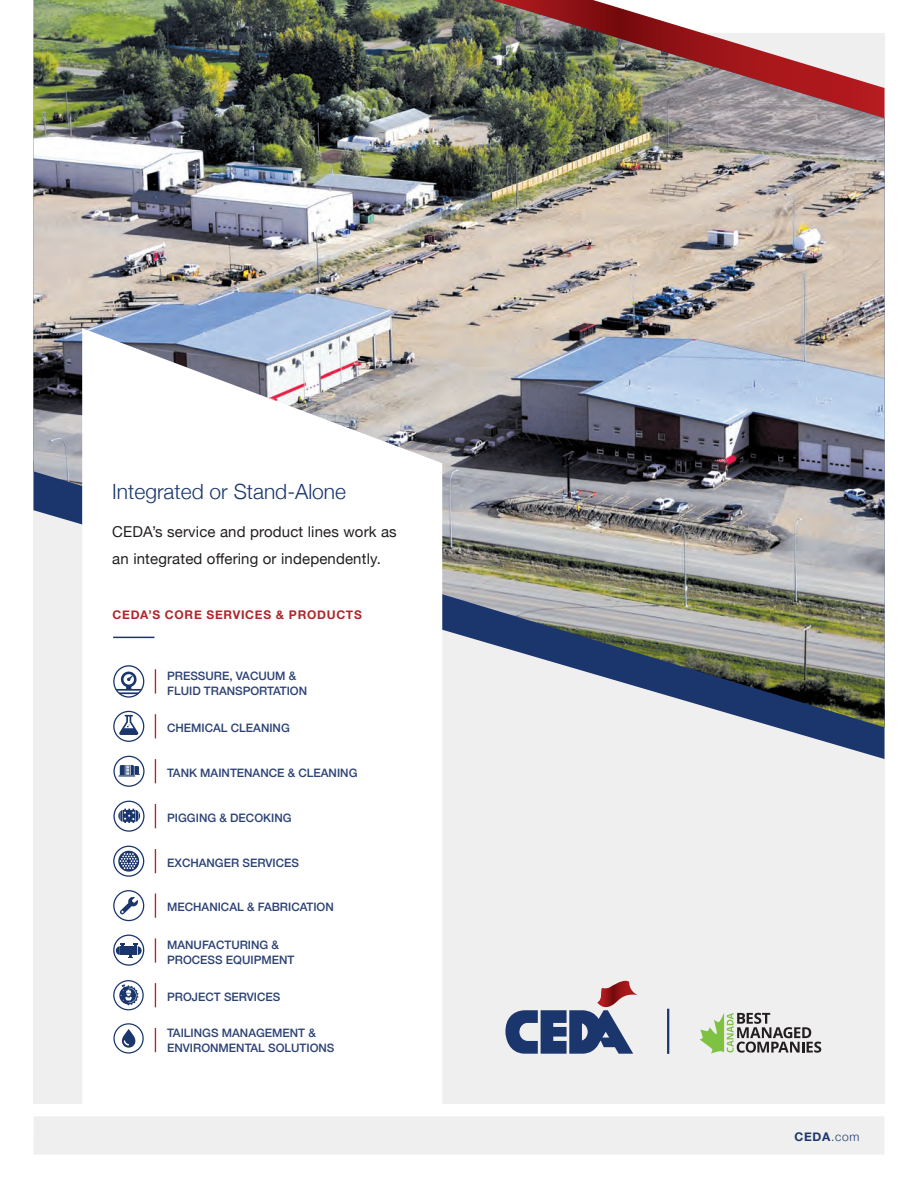
<style>
.page{position:relative;width:918px;height:1188px;background:#fff}
.page>*{position:absolute;margin:0;border:0;box-sizing:border-box;transform-origin:0 0}
.t1{font:300 21px "Helvetica Neue";color:#1b366c}
.t2{font:15px/27px "Helvetica Neue";letter-spacing:.01em;color:#231f20}
.t3{font:700 12px "Helvetica Neue";letter-spacing:.06em;color:#af262c}
.t4{font:700 12px "Helvetica Neue";color:#1b366c}
.t5{font:500 11.7px/15px "Helvetica Neue";color:#2c4275}
.s1{font-weight:300}
</style>
<div class="page">
<div style="left:33px;top:33px;width:852px;height:1071px;background:#f0efef"></div>
<svg style="left:775px;top:727px;width:110px;height:32px"></svg>
<img style="left:33px;top:0;width:852px;height:727px">
<svg style="left:82px;top:328px;width:360px;height:776px;fill:#fff"></svg>
<hr style="left:667px;top:1009px;width:2px;height:45px;background:#1b366c">
<svg style="left:700px;top:1013px;width:121px;height:41px"></svg>
<svg style="left:505px;top:981px;width:132px;height:73px"></svg>
<div style="left:33px;top:1116px;width:852px;height:39px;background:#f0efef"></div>
<hr style="left:113px;top:637px;width:41px;height:1px;background:#1b366c">
<svg style="left:155px;top:938px;width:1px;height:25px"></svg>
<svg style="left:155px;top:983px;width:1px;height:24px"></svg>
<svg style="left:155px;top:1028px;width:1px;height:24px"></svg>
<svg style="left:155px;top:894px;width:1px;height:24px"></svg>
<svg style="left:155px;top:669px;width:1px;height:25px"></svg>
<svg style="left:155px;top:714px;width:1px;height:24px"></svg>
<svg style="left:155px;top:804px;width:1px;height:24px"></svg>
<svg style="left:155px;top:759px;width:1px;height:24px"></svg>
<svg style="left:113px;top:756px;width:32px;height:31px"></svg>
<svg style="left:113px;top:711px;width:31px;height:31px"></svg>
<svg style="left:113px;top:665px;width:31px;height:33px"></svg>
<svg style="left:113px;top:801px;width:32px;height:31px"></svg>
<svg style="left:113px;top:890px;width:31px;height:31px"></svg>
<svg style="left:113px;top:1023px;width:31px;height:31px"></svg>
<svg style="left:155px;top:849px;width:1px;height:24px"></svg>
<svg style="left:113px;top:935px;width:31px;height:31px"></svg>
<svg style="left:113px;top:846px;width:31px;height:31px"></svg>
<svg style="left:113px;top:980px;width:31px;height:30px"></svg>
<h1 class="t1" style="left:112px;top:474px;width:235px">Integrated or Stand-Alone</h1>
<p class="t2" style="left:112px;top:519px;width:286px">CEDA’s service and product lines work as an integrated offering or independently.</p>
<p class="t3" style="left:113px;top:605px;width:251px">CEDA’S CORE SERVICES &amp; PRODUCTS</p>
<p class="t5" style="left:167px;top:667px;width:141px">PRESSURE, VACUUM &amp;<br>FLUID TRANSPORTATION</p>
<p class="t5" style="left:167px;top:719px;width:124px">CHEMICAL CLEANING</p>
<p class="t5" style="left:167px;top:764px;width:192px">TANK MAINTENANCE &amp; CLEANING</p>
<p class="t5" style="left:167px;top:809px;width:126px">PIGGING &amp; DECOKING</p>
<p class="t5" style="left:167px;top:854px;width:133px">EXCHANGER SERVICES</p>
<p class="t5" style="left:167px;top:899px;width:168px">MECHANICAL &amp; FABRICATION</p>
<p class="t5" style="left:167px;top:936px;width:129px">MANUFACTURING &amp;<br>PROCESS EQUIPMENT</p>
<p class="t5" style="left:167px;top:988px;width:115px">PROJECT SERVICES</p>
<p class="t5" style="left:167px;top:1024px;width:169px">TAILINGS MANAGEMENT &amp;<br>ENVIRONMENTAL SOLUTIONS</p>
<p class="t4" style="left:794px;top:1128px;width:67px">CEDA<span class="s1">.com</span></p>
</div>
